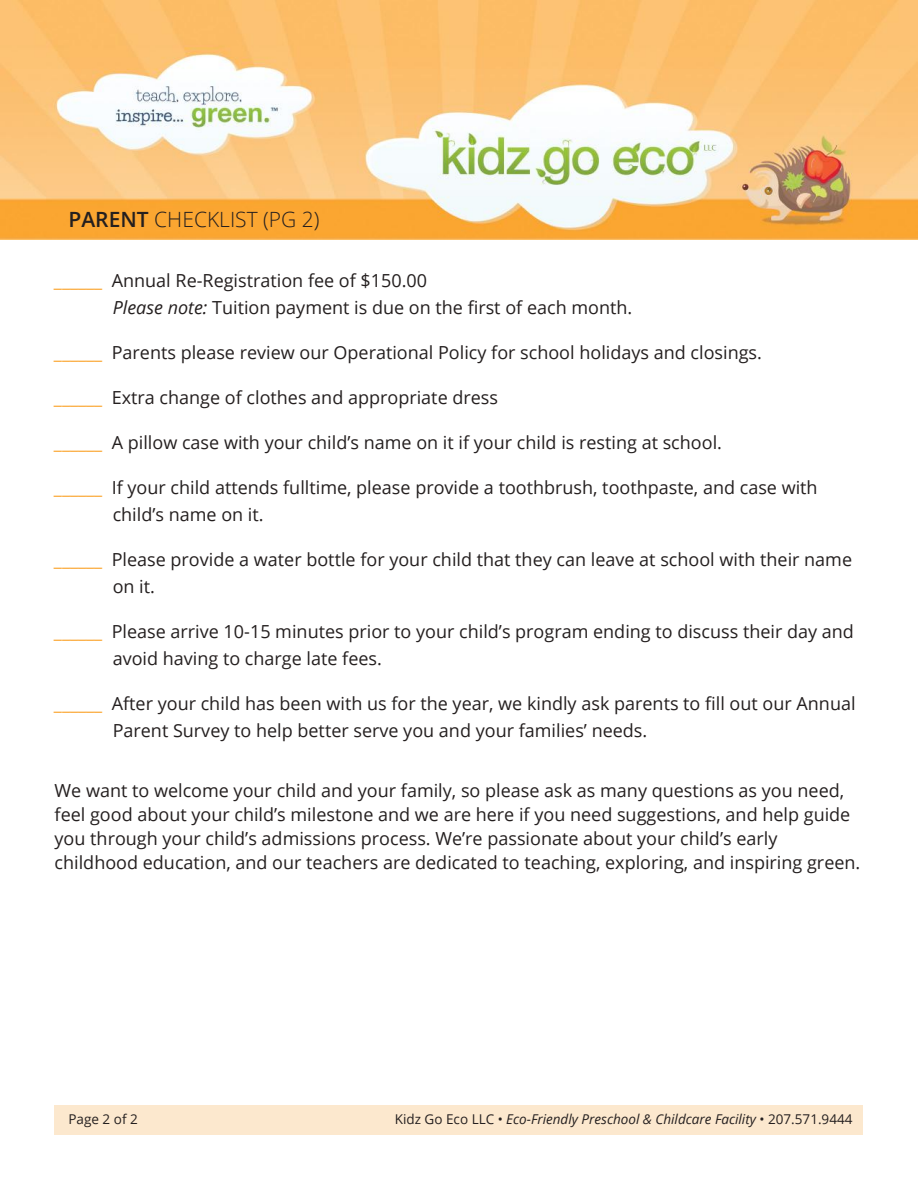
<style>
.page{position:relative;width:918px;height:1188px;background:#fff}
.page>*{position:absolute;margin:0;border:0;box-sizing:border-box;transform-origin:0 0}
.t1{font:300 21px "Open Sans";color:#241f1f}
.t2{font:18px/27px "Open Sans";color:#241f1f}
.t3{font:italic 13.5px "Open Sans";color:#241f1f}
.t4{font:13.5px "Open Sans";color:#241f1f}
.s1{font-weight:600}
.s2{color:#fba631}
.s3{font-style:italic}
.s4{font-style:normal}
</style>
<div class="page">
<div style="left:55px;top:1105px;width:808px;height:29px;background:#fce8ce"></div>
<img style="left:0;top:0;width:918px;height:239px">
<p class="t1" style="left:69px;top:205px;width:253px"><span class="s1">PARENT</span> CHECKLIST (PG 2)</p>
<p class="t2" style="left:113px;top:266px;width:521px;text-indent:-59px"><span class="s2">______</span> Annual Re-Registration fee of $150.00<br><span class="s3">Please note:</span> Tuition payment is due on the first of each month.</p>
<p class="t2" style="left:54px;top:338px;width:710px"><span class="s2">______</span> Parents please review our Operational Policy for school holidays and closings.</p>
<p class="t2" style="left:54px;top:383px;width:446px"><span class="s2">______</span> Extra change of clothes and appropriate dress</p>
<p class="t2" style="left:54px;top:428px;width:670px"><span class="s2">______</span> A pillow case with your child’s name on it if your child is resting at school.</p>
<p class="t2" style="left:113px;top:473px;width:707px;text-indent:-59px"><span class="s2">______</span> If your child attends fulltime, please provide a toothbrush, toothpaste, and case with child’s name on it.</p>
<p class="t2" style="left:113px;top:545px;width:741px;text-indent:-59px"><span class="s2">______</span> Please provide a water bottle for your child that they can leave at school with their name on it.</p>
<p class="t2" style="left:113px;top:617px;width:743px;text-indent:-59px"><span class="s2">______</span> Please arrive 10-15 minutes prior to your child’s program ending to discuss their day and avoid having to charge late fees.</p>
<p class="t2" style="left:113px;top:689px;width:744px;text-indent:-59px"><span class="s2">______</span> After your child has been with us for the year, we kindly ask parents to fill out our Annual<br>Parent Survey to help better serve you and your families’ needs.</p>
<p class="t2" style="left:55px;top:778px;width:807px;line-height:24px">We want to welcome your child and your family, so please ask as many questions as you need, feel good about your child’s milestone and we are here if you need suggestions, and help guide you through your child’s admissions process. We’re passionate about your child’s early childhood education, and our teachers are dedicated to teaching, exploring, and inspiring green.</p>
<p class="t4" style="left:69px;top:1110px;width:71px">Page 2 of 2</p>
<p class="t3" style="left:395px;top:1110px;width:459px"><span class="s4">Kidz Go Eco LLC •</span> Eco-Friendly Preschool &amp; Childcare Facility <span class="s4">• 207.571.9444</span></p>
</div>
